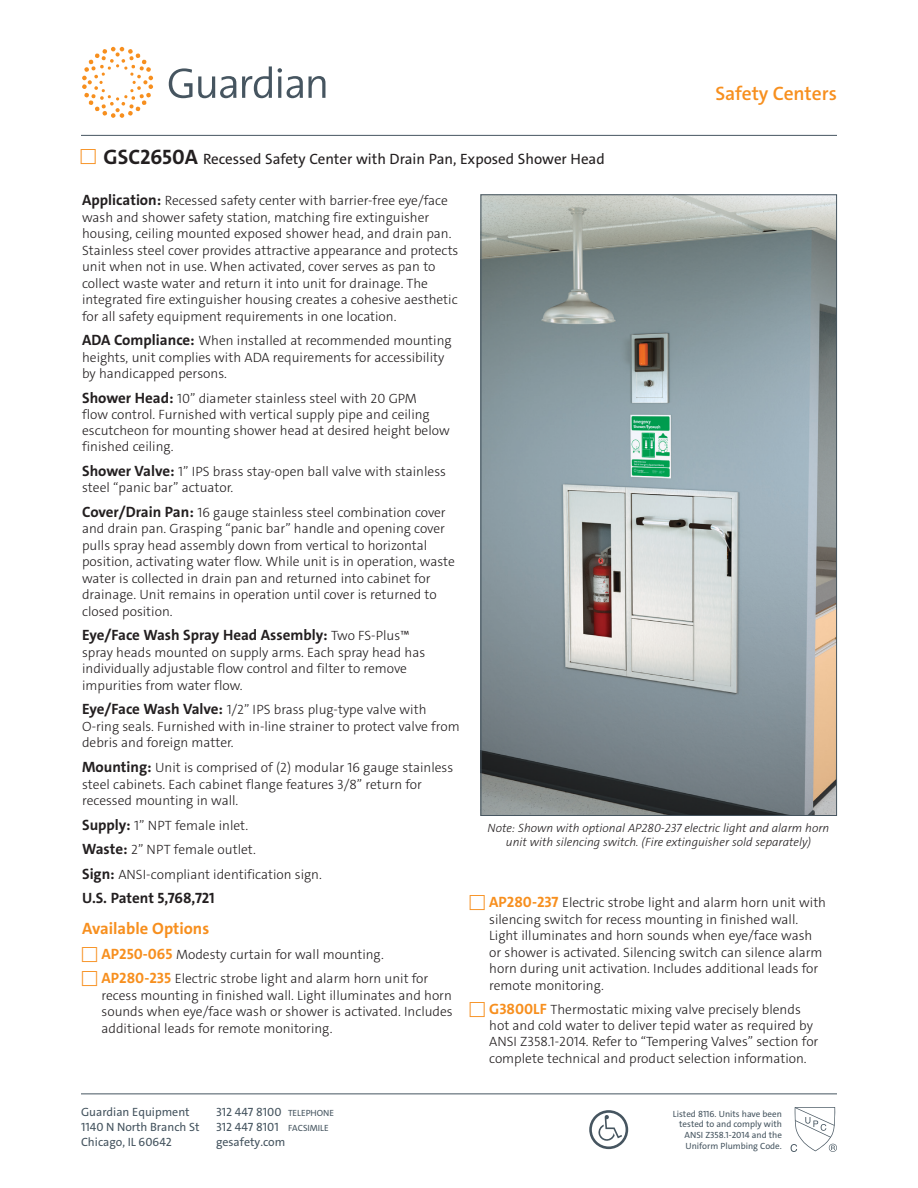
<style>
.page{position:relative;width:918px;height:1188px;background:#fff}
.page>*{position:absolute;margin:0;border:0;box-sizing:border-box;transform-origin:0 0}
.t1{font:600 19.5px "The Sans C4 s";color:#f78f1e}
.Body{font:700 16.5px "The Sans C4 s";color:#f78f1e}
.Body-2{font:700 15px "The Sans C4 s";color:#231f20}
.t2{font:15px "The Sans C4 s";color:#231f20}
.Body-3{font:300 13.5px/16.5px "The Sans C4 s";color:#231f20}
.t3{font:italic 300 12px/13.5px "The Sans C4 s";color:#231f20;text-align:center}
.t4{font:12px "The Sans C4 s";color:#465560}
.t5{font:9px/10.8px "The Sans C4 s";color:#465560;text-align:right}
.s1{font-weight:700;font-size:21px}
.s2{font-weight:700;font-size:15px}
.s3{font-weight:300;font-size:13.5px}
.s4{font-weight:700;font-size:15px;color:#f78f1e}
.s5{font-size:9px}
</style>
<div class="page">
<hr style="left:81px;top:1094px;width:756px;height:1px;background:#465560">
<svg style="left:242px;top:66px;width:30px;height:32px"></svg>
<svg style="left:278px;top:68px;width:25px;height:30px"></svg>
<svg style="left:309px;top:76px;width:16px;height:22px"></svg>
<svg style="left:169px;top:68px;width:67px;height:30px"></svg>
<svg style="left:82px;top:47px;width:71px;height:71px"></svg>
<hr style="left:81px;top:135px;width:756px;height:1px;background:#465560">
<svg style="left:791px;top:1107px;width:46px;height:45px"></svg>
<svg style="left:589px;top:1110px;width:39px;height:39px"></svg>
<img style="left:483px;top:196px;width:352px;height:618px">
<h1 class="t1" style="left:715px;top:81px;width:123px">Safety Centers</h1>
<p class="t2" style="left:104px;top:149px;width:503px"><span class="s1">GSC2650A</span> Recessed Safety Center with Drain Pan, Exposed Shower Head</p>
<p class="Body-3" style="left:82px;top:193px;width:378px"><span class="s2">Application:</span> Recessed safety center with barrier-free eye/face wash and shower safety station, matching fire extinguisher housing, ceiling mounted exposed shower head, and drain pan.<br>Stainless steel cover provides attractive appearance and protects unit when not in use. When activated, cover serves as pan to collect waste water and return it into unit for drainage. The integrated fire extinguisher housing creates a cohesive aesthetic for all safety equipment requirements in one location.</p>
<p class="Body-3" style="left:82px;top:333px;width:371px"><span class="s2">ADA Compliance:</span> When installed at recommended mounting heights, unit complies with ADA requirements for accessibility by handicapped persons.</p>
<p class="Body-3" style="left:82px;top:390px;width:369px"><span class="s2">Shower Head:</span> 10” diameter stainless steel with 20 GPM<br>flow control. Furnished with vertical supply pipe and ceiling escutcheon for mounting shower head at desired height below finished ceiling.</p>
<p class="Body-3" style="left:82px;top:463px;width:365px"><span class="s2">Shower Valve:</span> 1” IPS brass stay-open ball valve with stainless steel “panic bar” actuator.</p>
<p class="Body-3" style="left:82px;top:504px;width:374px"><span class="s2">Cover/Drain Pan:</span> 16 gauge stainless steel combination cover and drain pan. Grasping “panic bar” handle and opening cover pulls spray head assembly down from vertical to horizontal position, activating water flow. While unit is in operation, waste water is collected in drain pan and returned into cabinet for drainage. Unit remains in operation until cover is returned to closed position.</p>
<p class="Body-2" style="left:82px;top:626px;width:329px">Eye/Face Wash Spray Head Assembly: <span class="s3">Two FS-Plus™</span></p>
<p class="Body-3" style="left:82px;top:644px;width:345px">spray heads mounted on supply arms. Each spray head has individually adjustable flow control and filter to remove impurities from water flow.</p>
<p class="Body-3" style="left:82px;top:702px;width:379px"><span class="s2">Eye/Face Wash Valve:</span> 1/2” IPS brass plug-type valve with<br>O-ring seals. Furnished with in-line strainer to protect valve from debris and foreign matter.</p>
<p class="Body-3" style="left:82px;top:759px;width:373px"><span class="s2">Mounting:</span> Unit is comprised of (2) modular 16 gauge stainless steel cabinets. Each cabinet flange features 3/8” return for recessed mounting in wall.</p>
<p class="Body-3" style="left:82px;top:817px;width:168px"><span class="s2">Supply:</span> 1” NPT female inlet.</p>
<p class="Body-3" style="left:82px;top:842px;width:175px"><span class="s2">Waste:</span> 2” NPT female outlet.</p>
<p class="Body-3" style="left:82px;top:866px;width:241px"><span class="s2">Sign:</span> ANSI-compliant identification sign.</p>
<p class="Body-2" style="left:82px;top:889px;width:134px">U.S. Patent 5,768,721</p>
<p class="Body" style="left:82px;top:918px;width:129px">Available Options</p>
<p class="Body-3" style="left:102px;top:946px;width:284px"><span class="s4">AP250-065</span> Modesty curtain for wall mounting.</p>
<p class="Body-3" style="left:102px;top:971px;width:353px"><span class="s4">AP280-235</span> Electric strobe light and alarm horn unit for recess mounting in finished wall. Light illuminates and horn sounds when eye/face wash or shower is activated. Includes additional leads for remote monitoring.</p>
<p class="t3" style="left:488px;top:822px;width:343px">Note: Shown with optional AP280-237 electric light and alarm horn unit with silencing switch. (Fire extinguisher sold separately)</p>
<p class="Body-3" style="left:489px;top:895px;width:338px"><span class="s4">AP280-237</span> Electric strobe light and alarm horn unit with silencing switch for recess mounting in finished wall.<br>Light illuminates and horn sounds when eye/face wash or shower is activated. Silencing switch can silence alarm horn during unit activation. Includes additional leads for remote monitoring.</p>
<p class="Body-3" style="left:489px;top:1002px;width:331px"><span class="s4">G3800LF</span> Thermostatic mixing valve precisely blends hot and cold water to deliver tepid water as required by ANSI Z358.1-2014. Refer to “Tempering Valves” section for complete technical and product selection information.</p>
<p class="t4" style="left:81px;top:1104px;width:110px">Guardian Equipment</p>
<p class="t4" style="left:216px;top:1104px;width:120px">312 447 8100 <span class="s5">TELEPHONE</span></p>
<p class="t4" style="left:81px;top:1119px;width:120px">1140 N North Branch St</p>
<p class="t4" style="left:216px;top:1119px;width:114px">312 447 8101 <span class="s5">FACSIMILE</span></p>
<p class="t4" style="left:81px;top:1134px;width:93px">Chicago, IL 60642</p>
<p class="t4" style="left:216px;top:1134px;width:71px">gesafety.com</p>
<p class="t5" style="left:673px;top:1108px;width:110px">Listed 8116. Units have been tested to and comply with<br>ANSI Z358.1-2014 and the<br>Uniform Plumbing Code.</p>
</div>
